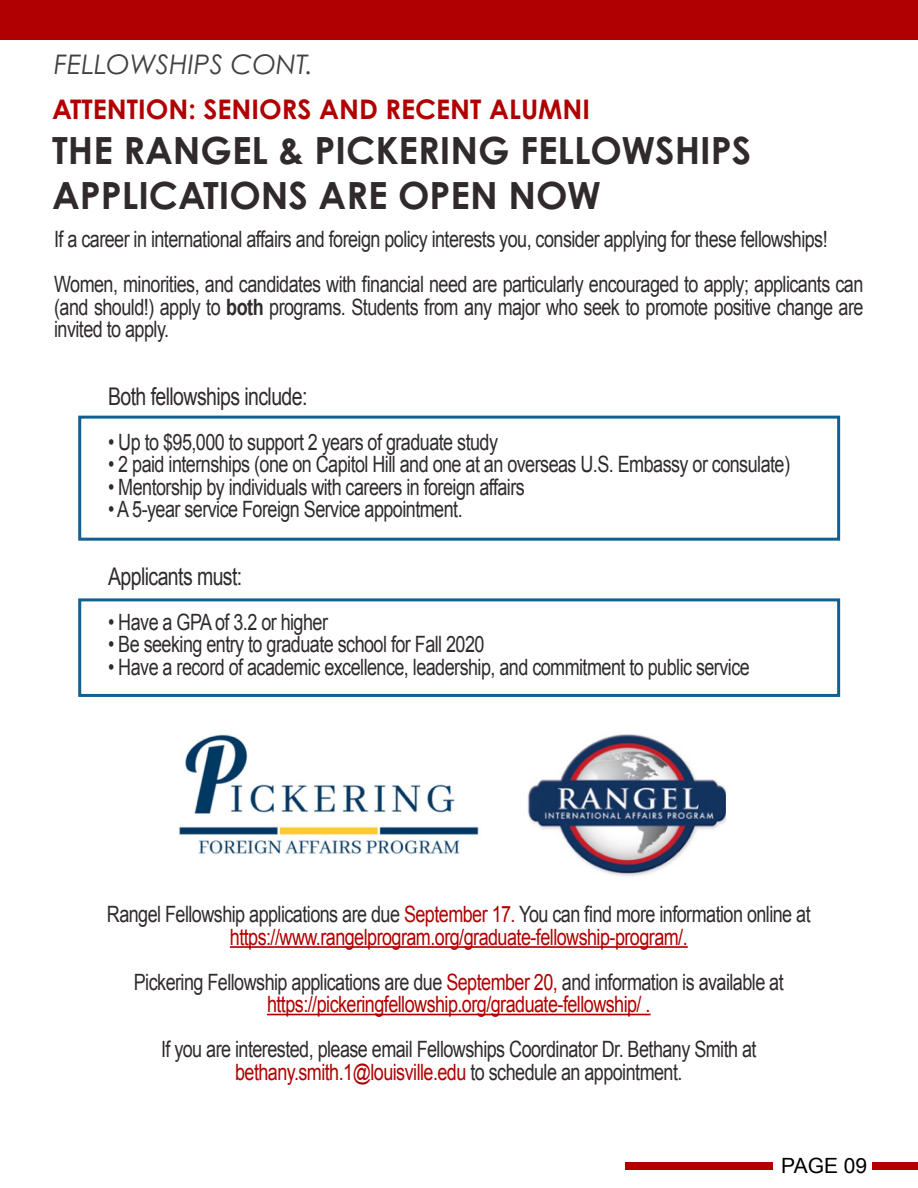
<style>
.page{position:relative;width:918px;height:1188px;background:#fff}
.page>*{position:absolute;margin:0;border:0;box-sizing:border-box;transform-origin:0 0}
.t1{font:700 37.5px "Century Gothic Pro";color:#302a2c}
.t2{font:700 27px "Century Gothic Pro";color:#b00002}
.t3{font:italic 27px "Century Gothic Pro";color:#424242}
.t4{font:24.3px "Arial";letter-spacing:-.03em;color:#302a2c;scale:.8 1}
.t5{font:22.5px/22.5px "Arial";letter-spacing:-.03em;color:#302a2c;text-align:justify;scale:.8 1}
.t6{font:22.5px "Arial";letter-spacing:-.03em;color:#b00002;scale:.8 1}
.t7{font:21px "Arial";color:#000}
.s1{font-weight:700}
.s2{color:#b00002}
.s3{color:#302a2c}
</style>
<div class="page">
<hr style="left:230px;top:946px;width:458px;height:2px;background:#b00002">
<hr style="left:267px;top:1014px;width:384px;height:1px;background:#b00002">
<img style="left:179px;top:734px;width:300px;height:121px">
<div style="left:872px;top:1162px;width:46px;height:8px;background:#b00002"></div>
<div style="left:625px;top:1162px;width:148px;height:8px;background:#b00002"></div>
<img style="left:528px;top:734px;width:198px;height:142px">
<div style="left:78px;top:416px;width:762px;height:125px;border:3px solid #116092"></div>
<div style="left:78px;top:598px;width:762px;height:99px;border:3px solid #116092"></div>
<div style="left:0;top:0;width:918px;height:39px;background:#b00002"></div>
<p class="t3" style="left:54px;top:48px;width:261px">FELLOWSHIPS CONT.</p>
<p class="t2" style="left:52px;top:92px;width:540px">ATTENTION: SENIORS AND RECENT ALUMNI</p>
<p class="t1" style="left:52px;top:127px;width:701px">THE RANGEL &amp; PICKERING FELLOWSHIPS</p>
<p class="t1" style="left:52px;top:172px;width:550px">APPLICATIONS ARE OPEN NOW</p>
<p class="t5" style="left:54px;top:228px;width:969px">If a career in international affairs and foreign policy interests you, consider applying for these fellowships!</p>
<p class="t5" style="left:54px;top:273px;width:1013px">Women, minorities, and candidates with financial need are particularly encouraged to apply; applicants can (and should!) apply to <span class="s1">both</span> programs. Students from any major who seek to promote positive change are invited to apply.</p>
<p class="t4" style="left:108px;top:380px;width:251px">Both fellowships include:</p>
<p class="t5" style="left:108px;top:431px;width:489px">• Up to $95,000 to support 2 years of graduate study</p>
<p class="t5" style="left:108px;top:453px;width:854px">• 2 paid internships (one on Capitol Hill and one at an overseas U.S. Embassy or consulate)</p>
<p class="t5" style="left:108px;top:476px;width:523px">• Mentorship by individuals with careers in foreign affairs</p>
<p class="t5" style="left:108px;top:498px;width:445px">• A 5-year service Foreign Service appointment.</p>
<p class="t4" style="left:108px;top:560px;width:169px">Applicants must:</p>
<p class="t5" style="left:108px;top:611px;width:276px">• Have a GPA of 3.2 or higher</p>
<p class="t5" style="left:108px;top:633px;width:472px">• Be seeking entry to graduate school for Fall 2020</p>
<p class="t5" style="left:108px;top:656px;width:804px">• Have a record of academic excellence, leadership, and commitment to public service</p>
<p class="t5" style="left:107px;top:903px;width:881px">Rangel Fellowship applications are due <span class="s2">September 17.</span> You can find more information online at</p>
<p class="t6" style="left:230px;top:922px;width:574px">https://www.rangelprogram.org/graduate-fellowship-program/.</p>
<p class="t5" style="left:134px;top:971px;width:814px">Pickering Fellowship applications are due <span class="s2">September 20,</span> and information is available at</p>
<p class="t6" style="left:267px;top:990px;width:481px">https://pickeringfellowship.org/graduate-fellowship/ .</p>
<p class="t5" style="left:161px;top:1038px;width:746px">If you are interested, please email Fellowships Coordinator Dr. Bethany Smith at</p>
<p class="t6" style="left:235px;top:1057px;width:561px">bethany.smith.1@louisville.edu <span class="s3">to schedule an appointment.</span></p>
<p class="t7" style="left:781px;top:1152px;width:87px">PAGE 09</p>
</div>
